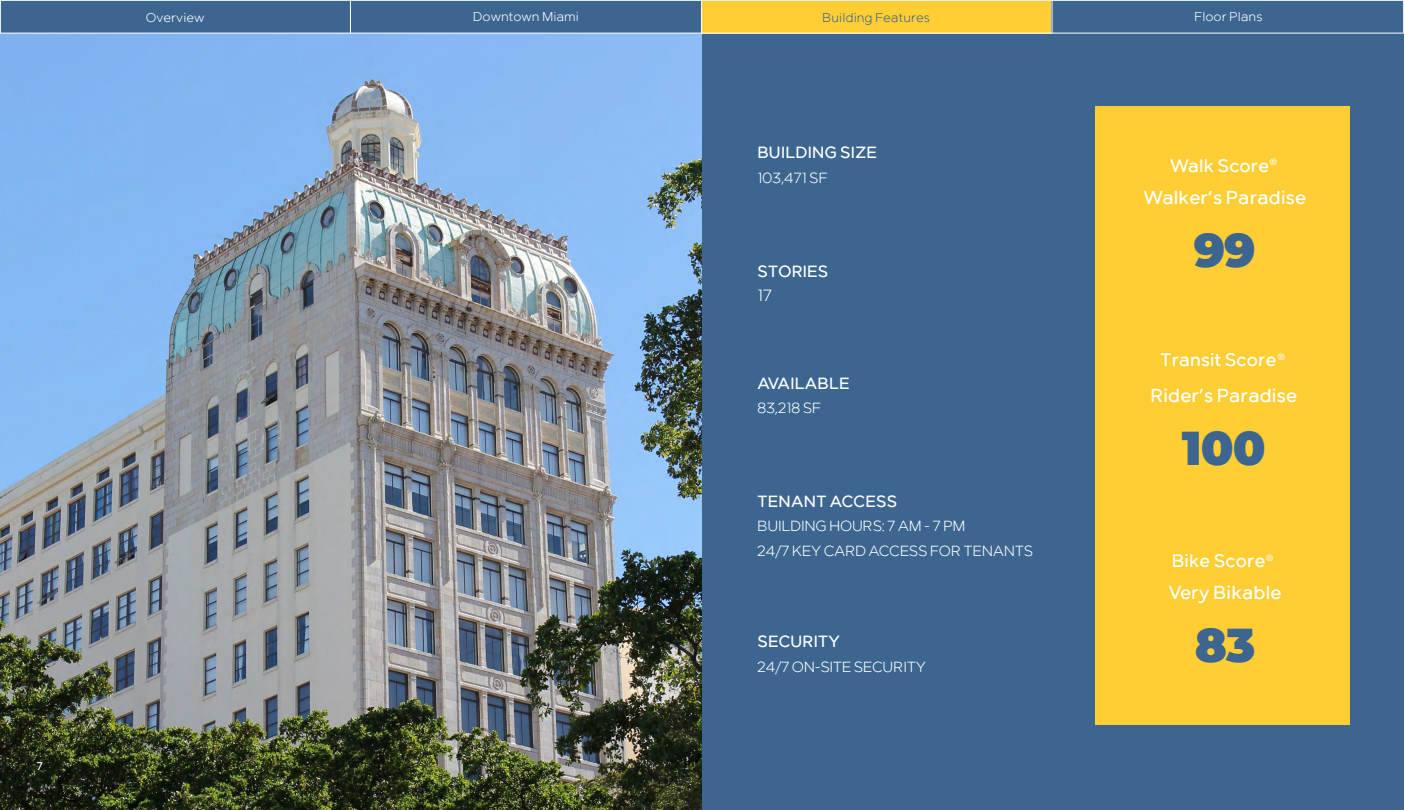
<style>
.page{position:relative;width:1404px;height:810px;background:#3c6690}
.page>*{position:absolute;margin:0;border:0;box-sizing:border-box;transform-origin:0 0}
.t1{font:900 47.62px "Montserrat";letter-spacing:-.02em;color:#3c6690}
.t2{font:700 18.83px "Shvo";letter-spacing:-.02em;color:#fff}
.t3{font:700 18.15px "Shvo";letter-spacing:-.02em;color:#fff}
.t4{font:700 16.27px "Shvo";letter-spacing:-.02em;color:#fff}
.t5{font:300 16.27px "Shvo";color:#fff}
.t6{font:300 14.62px/24.4px "Shvo";letter-spacing:-.02em;color:#fff}
.t7{font:300 12.75px "Shvo";color:#fff}
.t8{font:300 12.75px "Shvo";color:#3c6690}
.t9{font:700 11.25px "Shvo";color:#fff}
</style>
<div class="page">
<div style="left:1095px;top:107px;width:255px;height:618px;background:#ffce35"></div>
<div style="left:701px;top:1px;width:350px;height:32px;background:#ffce35"></div>
<hr style="left:350px;top:0;width:1px;height:33px;background:#fff">
<hr style="left:701px;top:0;width:1px;height:33px;background:#fff">
<hr style="left:1052px;top:0;width:1px;height:33px;background:#fff">
<img style="left:0;top:33px;width:702px;height:777px">
<div style="left:0;top:0;width:1404px;height:33px;border:1px solid #fff"></div>
<p class="t9" style="left:36px;top:759px;width:8px">7</p>
<p class="t7" style="left:146px;top:10px;width:60px">Overview</p>
<p class="t7" style="left:473px;top:9px;width:108px">Downtown Miami</p>
<p class="t8" style="left:822px;top:10px;width:109px">Building Features</p>
<p class="t7" style="left:1194px;top:9px;width:70px">Floor Plans</p>
<p class="t4" style="left:757px;top:144px;width:122px">BUILDING SIZE</p>
<p class="t6" style="left:757px;top:165px;width:72px">103,471 SF</p>
<p class="t4" style="left:757px;top:262px;width:73px">STORIES</p>
<p class="t5" style="left:757px;top:286px;width:16px">17</p>
<p class="t4" style="left:757px;top:374px;width:94px">AVAILABLE</p>
<p class="t6" style="left:757px;top:396px;width:66px">83,218 SF</p>
<p class="t4" style="left:757px;top:492px;width:142px">TENANT ACCESS</p>
<p class="t6" style="left:757px;top:514px;width:278px">BUILDING HOURS: 7 AM - 7 PM<br>24/7 KEY CARD ACCESS FOR TENANTS</p>
<p class="t4" style="left:757px;top:633px;width:85px">SECURITY</p>
<p class="t6" style="left:757px;top:654px;width:170px">24/7 ON-SITE SECURITY</p>
<p class="t3" style="left:1170px;top:155px;width:109px">Walk Score<sup>®</sup></p>
<p class="t2" style="left:1143px;top:187px;width:165px">Walker’s Paradise</p>
<h1 class="t1" style="left:1194px;top:215px;width:63px">99</h1>
<p class="t3" style="left:1160px;top:350px;width:127px">Transit Score<sup>®</sup></p>
<p class="t2" style="left:1150px;top:385px;width:149px">Rider’s Paradise</p>
<h1 class="t1" style="left:1182px;top:412px;width:85px">100</h1>
<p class="t3" style="left:1171px;top:551px;width:104px">Bike Score<sup>®</sup></p>
<p class="t2" style="left:1168px;top:582px;width:115px">Very Bikable</p>
<h1 class="t1" style="left:1195px;top:609px;width:62px">83</h1>
</div>
